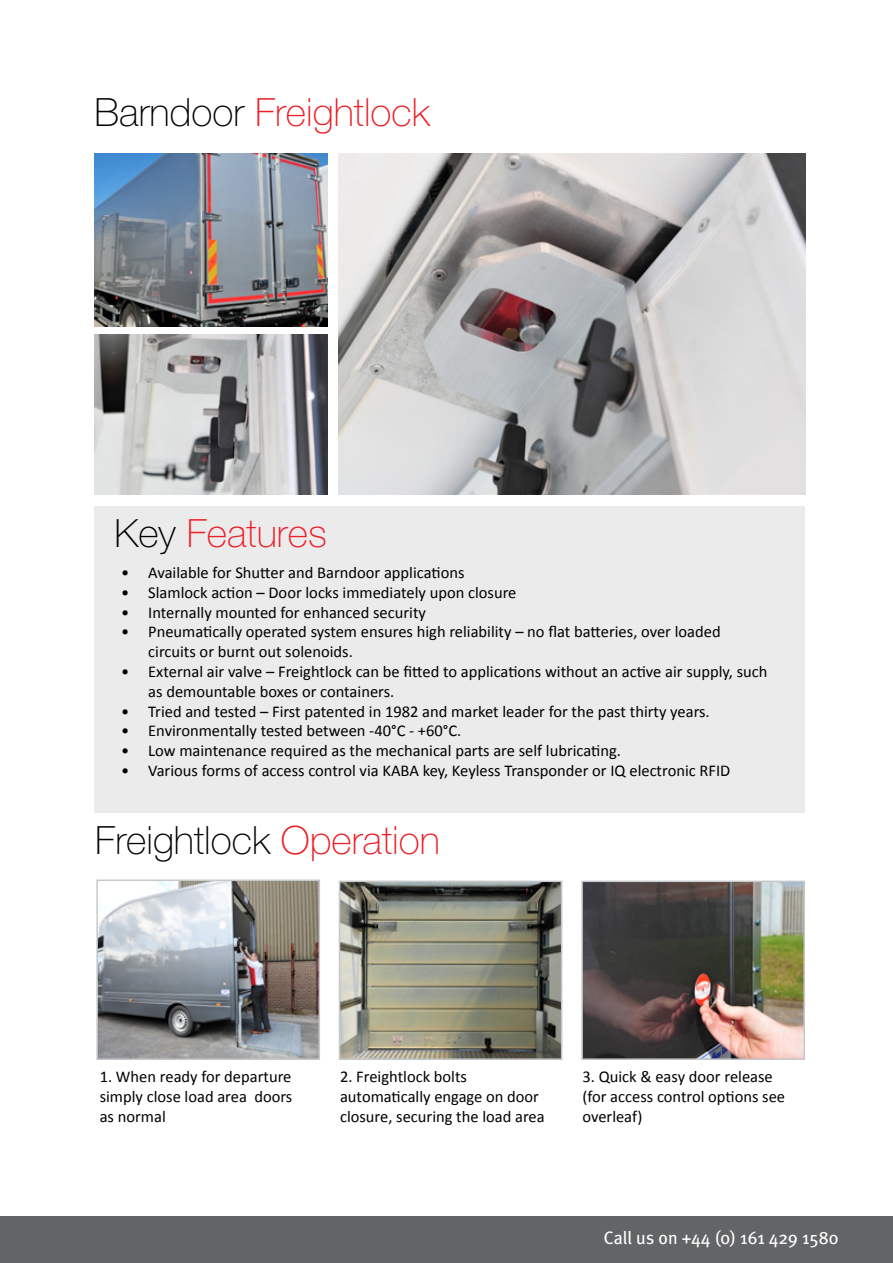
<style>
.page{position:relative;width:893px;height:1263px;background:#fff}
.page>*{position:absolute;margin:0;border:0;box-sizing:border-box;transform-origin:0 0}
.t1{font:100 39px "Helvetica Neue East A";color:#ed1d24}
.t2{font:100 39px "Helvetica Neue East A";color:#000}
.t3{font:18px "Meta Plus";color:#fff}
.t4{font:16.5px/19.8px "Calibri";color:#000}
.s1{color:#000}
.s2{color:#ed1d24}
</style>
<div class="page">
<div style="left:95px;top:506px;width:710px;height:306px;background:#ebebec"></div>
<div style="left:0;top:1216px;width:893px;height:47px;background:#636466"></div>
<img style="left:338px;top:154px;width:467px;height:341px">
<img style="left:99px;top:882px;width:218px;height:175px">
<div style="left:96px;top:879px;width:224px;height:181px;border:2px solid #c7c8ca"></div>
<img style="left:342px;top:883px;width:217px;height:174px">
<div style="left:339px;top:880px;width:223px;height:180px;border:2px solid #c7c8ca"></div>
<img style="left:584px;top:883px;width:218px;height:174px">
<div style="left:581px;top:880px;width:224px;height:180px;border:2px solid #c7c8ca"></div>
<img style="left:95px;top:154px;width:232px;height:173px">
<img style="left:95px;top:335px;width:232px;height:160px">
<h1 class="t1" style="left:95px;top:91px;width:337px"><span class="s1">Barndoor</span> Freightlock</h1>
<h1 class="t1" style="left:114px;top:511px;width:214px"><span class="s1">Key</span> Features</h1>
<p class="t4" style="left:121px;top:563px;width:345px">• Available for Shutter and Barndoor applications</p>
<p class="t4" style="left:121px;top:582px;width:397px">• Slamlock action – Door locks immediately upon closure</p>
<p class="t4" style="left:121px;top:602px;width:306px">• Internally mounted for enhanced security</p>
<p class="t4" style="left:148px;top:622px;width:574px;text-indent:-27px">• Pneumatically operated system ensures high reliability – no flat batteries, over loaded circuits or burnt out solenoids.</p>
<p class="t4" style="left:148px;top:662px;width:621px;text-indent:-27px">• External air valve – Freightlock can be fitted to applications without an active air supply, such as demountable boxes or containers.</p>
<p class="t4" style="left:121px;top:701px;width:590px">• Tried and tested – First patented in 1982 and market leader for the past thirty years.</p>
<p class="t4" style="left:121px;top:721px;width:342px">• Environmentally tested between -40°C - +60°C.</p>
<p class="t4" style="left:121px;top:741px;width:501px">• Low maintenance required as the mechanical parts are self lubricating.</p>
<p class="t4" style="left:121px;top:761px;width:611px">• Various forms of access control via KABA key, Keyless Transponder or IQ electronic RFID</p>
<h1 class="t2" style="left:95px;top:818px;width:346px">Freightlock <span class="s2">Operation</span></h1>
<p class="t4" style="left:100px;top:1067px;width:194px;text-align:justify">1. When ready for departure simply close load area doors as normal</p>
<p class="t4" style="left:340px;top:1067px;width:206px">2. Freightlock bolts automatically engage on door closure, securing the load area</p>
<p class="t4" style="left:582px;top:1067px;width:204px">3. Quick &amp; easy door release (for access control options see overleaf)</p>
<p class="t3" style="left:604px;top:1227px;width:236px">Call us on +44 (0) 161 429 1580</p>
</div>
